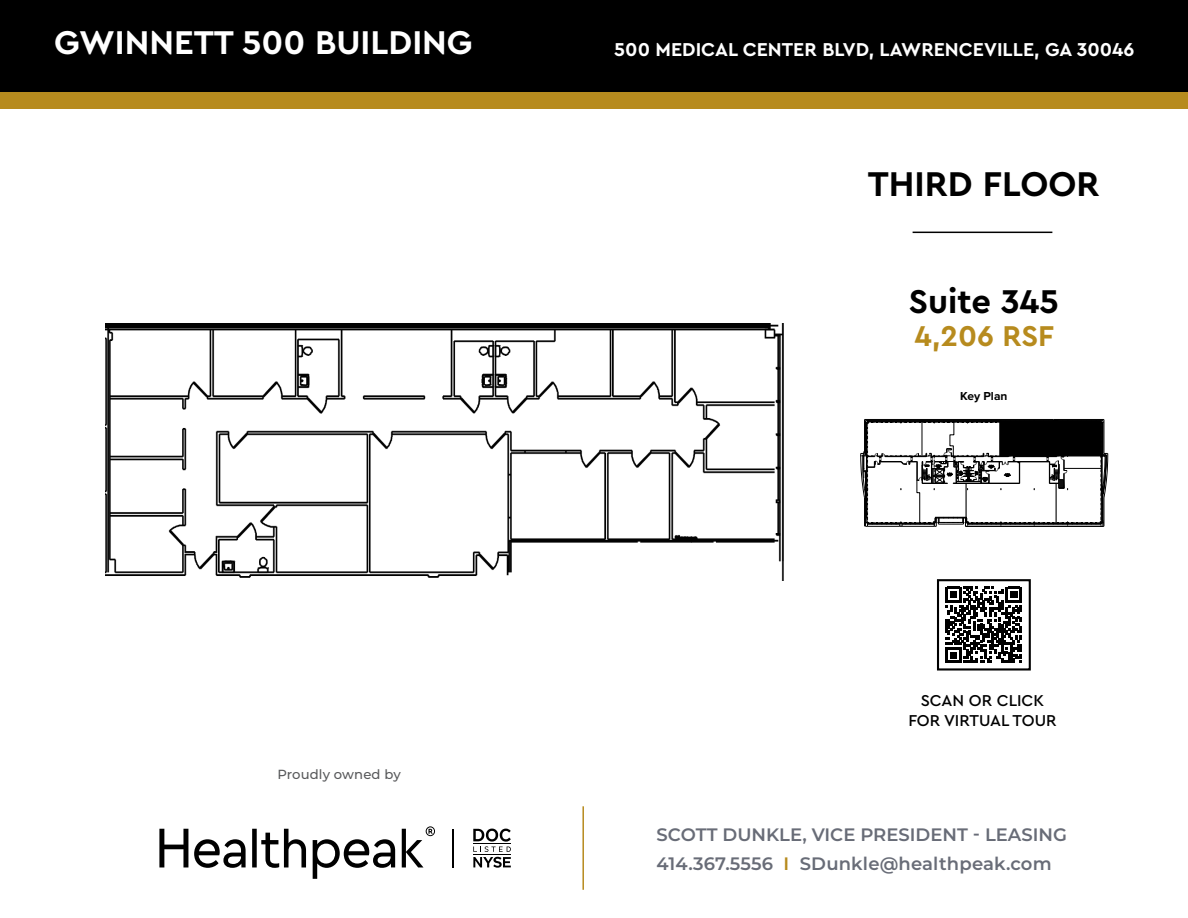
<style>
.page{position:relative;width:1188px;height:918px;background:#fff}
.page>*{position:absolute;margin:0;border:0;box-sizing:border-box;transform-origin:0 0}
.t1{font:700 36px "Cera Pro";color:#000}
.t2{font:700 34.5px "Cera Pro";color:#fff}
.t3{font:700 34.5px "Cera Pro";color:#000}
.t4{font:700 30px "Cera Pro";color:#b78b1e}
.t5{font:600 27px "Proxima Nova";color:#fff}
.t6{font:600 21px "Proxima Nova";color:#fff}
.t7{font:700 19.5px "Cera Pro";color:#fff}
.t8{font:600 18px/28.5px "Montserrat";color:#686c77}
.t9{font:500 16.5px/19.8px "Cera Pro";color:#000;text-align:center}
.t10{font:500 13.2px "Montserrat";letter-spacing:.01em;color:#58595b}
.t11{font:700 12px "Proxima Nova";color:#000}
.s1{color:#b78b1e}
</style>
<div class="page">
<hr style="left:913px;top:232px;width:139px;height:1px;background:#000">
<hr style="left:865px;top:419px;width:188px;height:1px;background:#000">
<hr style="left:1053px;top:419px;width:51px;height:1px;background:#000">
<hr style="left:864px;top:419px;width:1px;height:34px;background:#000">
<hr style="left:1104px;top:419px;width:1px;height:34px;background:#000">
<svg style="left:860px;top:420px;width:248px;height:107px"></svg>
<img style="left:106px;top:323px;width:678px;height:257px">
<svg style="left:937px;top:579px;width:94px;height:92px"></svg>
<hr style="left:582px;top:806px;width:2px;height:84px;background:#b78b1e">
<svg style="left:473px;top:829px;width:38px;height:39px"></svg>
<svg style="left:159px;top:826px;width:276px;height:53px"></svg>
<hr style="left:452px;top:829px;width:1px;height:38px;background:#000">
<div style="left:0;top:92px;width:1188px;height:18px;background:#b78b1e"></div>
<div style="left:1px;top:0;width:1187px;height:92px;background:#000"></div>
<h2 class="t2" style="left:54px;top:16px;width:420px">GWINNETT 500 BUILDING</h2>
<h3 class="t5" style="left:54px;top:27px;width:324px">GWINNETT 500 BUILDING</h3>
<p class="t6" style="left:579px;top:31px;width:557px">500 MEDICAL CENTER BLVD, LAWRENCEVILLE, GA 30046</p>
<p class="t7" style="left:614px;top:35px;width:522px">500 MEDICAL CENTER BLVD, LAWRENCEVILLE, GA 30046</p>
<h1 class="t1" style="left:868px;top:157px;width:233px">THIRD FLOOR</h1>
<h2 class="t3" style="left:909px;top:276px;width:152px">Suite 345</h2>
<h3 class="t4" style="left:914px;top:314px;width:142px">4,206 RSF</h3>
<p class="t11" style="left:960px;top:387px;width:49px">Key Plan</p>
<p class="t10" style="left:277px;top:765px;width:125px">Proudly owned by</p>
<p class="t9" style="left:908px;top:690px;width:150px">SCAN OR CLICK<br>FOR VIRTUAL TOUR</p>
<p class="t8" style="left:657px;top:820px;width:412px">SCOTT DUNKLE, VICE PRESIDENT - LEASING<br>414.367.5556 <span class="s1">I</span> SDunkle@healthpeak.com</p>
</div>
